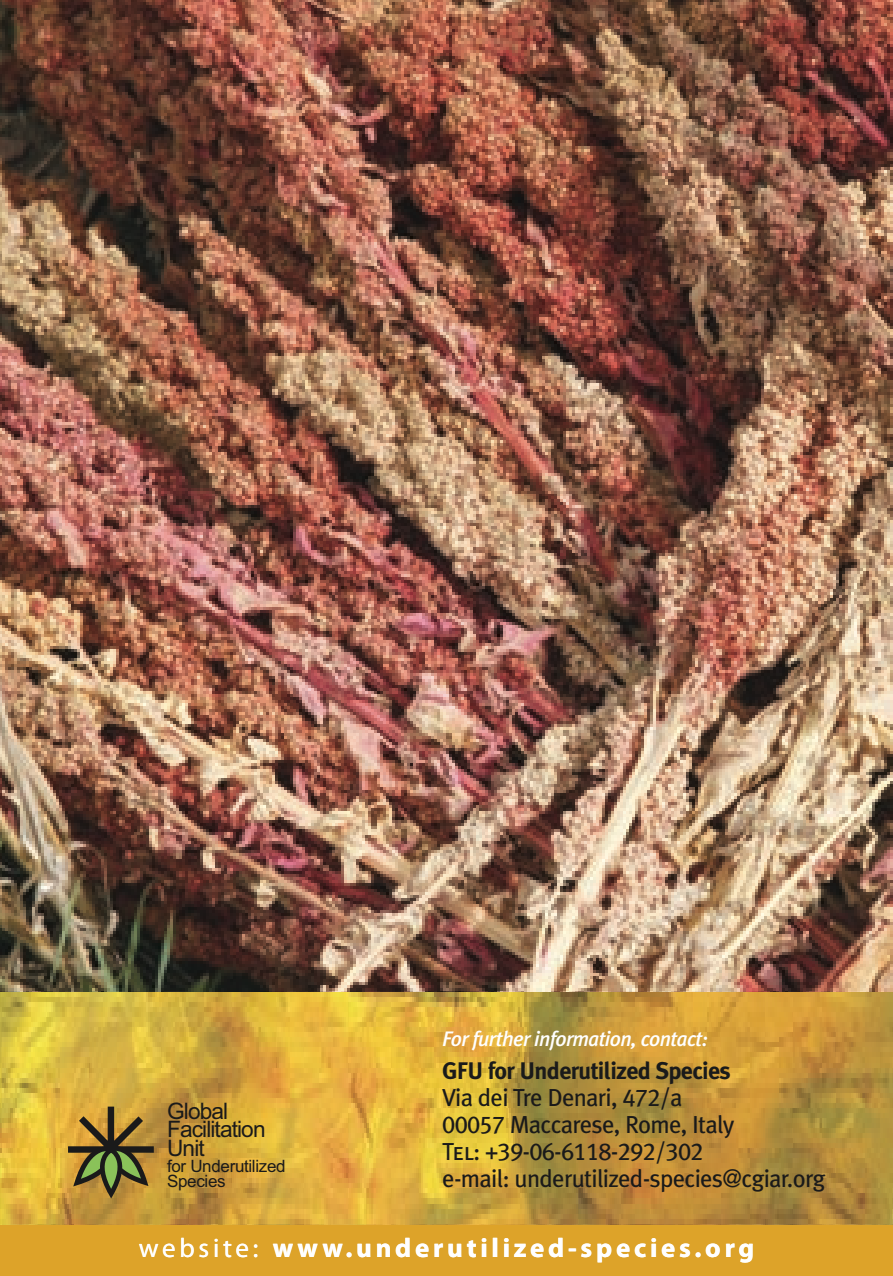
<style>
.page{position:relative;width:893px;height:1276px;background:#fff}
.page>*{position:absolute;margin:0;border:0;box-sizing:border-box;transform-origin:0 0}
.t1{font:700 27px "Myriad Pro";letter-spacing:.14em;color:#fff}
.t2{font:24.6px/27px "Meta Plus";letter-spacing:-.03em;color:#1a1a1a}
.t3{font:24.6px "Meta Plus Book Caps";letter-spacing:-.03em;color:#1a1a1a}
.t4{font:700 24px "Meta Plus";letter-spacing:-.03em;color:#1a1a1a}
.t5{font:22.8px/18.9px "Arial";letter-spacing:-.04em;color:#1a1a1a}
.t6{font:italic 500 21px "Meta Plus";letter-spacing:-.03em;color:#fff}
.t7{font:17.1px/15px "Arial";letter-spacing:-.02em;color:#1a1a1a}
.s1{font-family:"Meta Plus Book Caps"}
.s2{font-weight:400}
</style>
<div class="page">
<img style="left:0;top:991px;width:893px;height:234px">
<div style="left:0;top:1225px;width:893px;height:51px;background:#dda329"></div>
<svg style="left:68px;top:1100px;width:92px;height:98px;background:#9a7f36"></svg>
<img style="left:0;top:0;width:893px;height:991px">
<p class="t5" style="left:167px;top:1101px;width:100px">Global<br>Facilitation<br>Unit</p>
<p class="t7" style="left:167px;top:1158px;width:120px">for Underutilized<br>Species</p>
<p class="t6" style="left:442px;top:1026px;width:267px">For further information, contact:</p>
<p class="t4" style="left:442px;top:1056px;width:290px">GFU for Underutilized Species</p>
<p class="t2" style="left:442px;top:1083px;width:294px">Via dei Tre Denari, <span class="s1">472/</span>a<br><span class="s1">00057</span> Maccarese, Rome, Italy</p>
<p class="t3" style="left:442px;top:1137px;width:263px">Tel: +39-06-6118-292/302</p>
<p class="t2" style="left:442px;top:1164px;width:385px">e-mail: underutilized-species@cgiar.org</p>
<p class="t1" style="left:139px;top:1229px;width:617px"><span class="s2">website:</span> www.underutilized-species.org</p>
</div>
